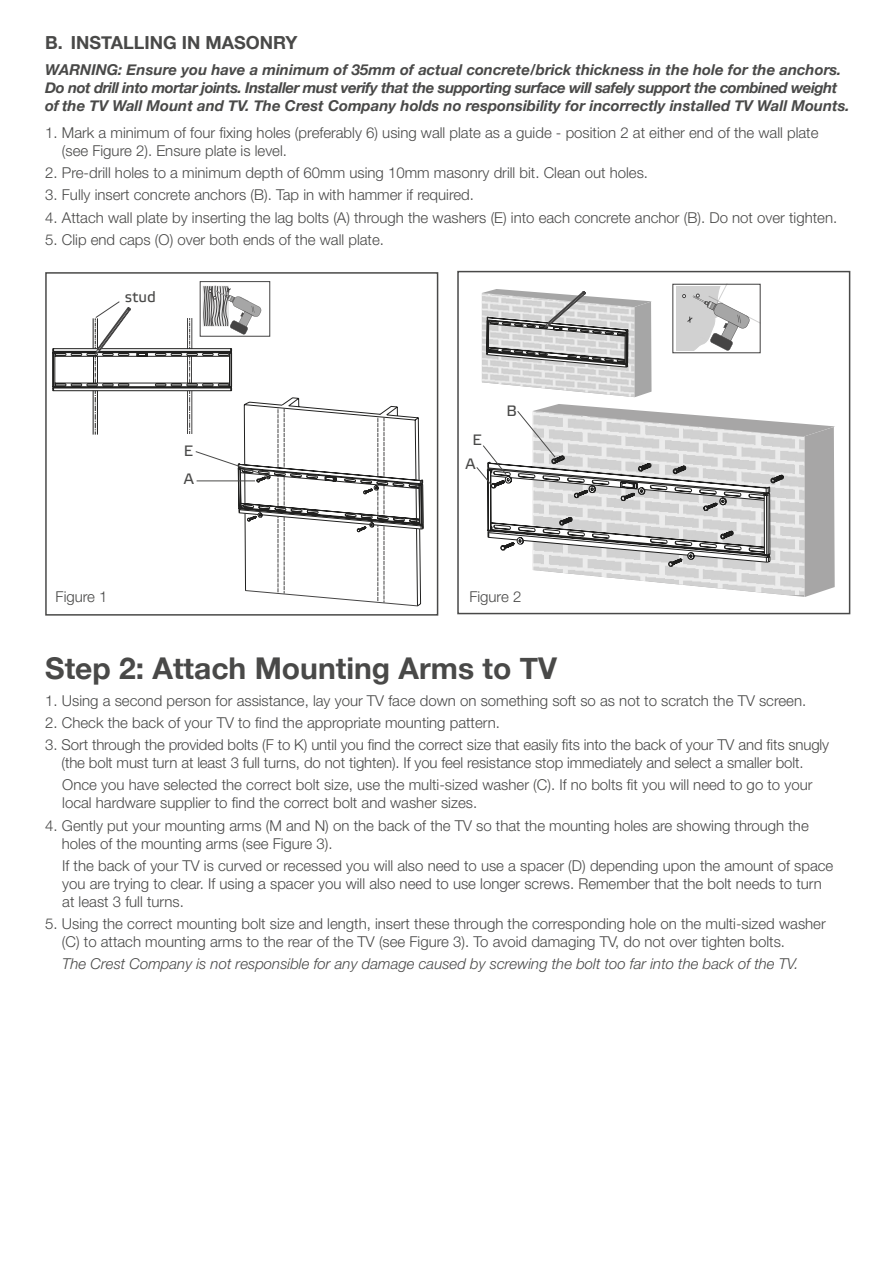
<style>
.page{position:relative;width:893px;height:1263px;background:#fff}
.page>*{position:absolute;margin:0;border:0;box-sizing:border-box;transform-origin:0 0}
.t1{font:700 30px "Helvetica Neue";color:#494948}
.t2{font:700 18px "Helvetica Neue";color:#494948}
.t3{font:300 15px/18px "Helvetica Neue";color:#494948}
.t4{font:italic 700 15px/18px "Helvetica Neue";color:#494948}
.t5{font:italic 300 15px "Helvetica Neue";color:#494948}
.t6{font:15px/28.5px "Elektra Text";color:#494948}
</style>
<div class="page">
<svg style="left:482px;top:289px;width:170px;height:108px;background:#c3c3c3"></svg>
<div style="left:45px;top:272px;width:393px;height:344px;border:2px solid #494948"></div>
<div style="left:457px;top:271px;width:393px;height:343px;border:2px solid #494948"></div>
<svg style="left:672px;top:283px;width:89px;height:71px"></svg>
<svg style="left:52px;top:281px;width:372px;height:325px"></svg>
<hr style="left:197px;top:480px;width:58px;height:1px;background:#494948">
<svg style="left:476px;top:404px;width:359px;height:193px"></svg>
<p class="t2" style="left:45px;top:28px;width:254px">B. INSTALLING IN MASONRY</p>
<p class="t4" style="left:45px;top:61px;width:806px">WARNING: Ensure you have a minimum of 35mm of actual concrete/brick thickness in the hole for the anchors.<br>Do not drill into mortar joints. Installer must verify that the supporting surface will safely support the combined weight of the TV Wall Mount and TV. The Crest Company holds no responsibility for incorrectly installed TV Wall Mounts.</p>
<p class="t3" style="left:62px;top:123px;width:758px;text-indent:-17px">1. Mark a minimum of four fixing holes (preferably 6) using wall plate as a guide - position 2 at either end of the wall plate (see Figure 2). Ensure plate is level.</p>
<p class="t3" style="left:45px;top:163px;width:604px">2. Pre-drill holes to a minimum depth of 60mm using 10mm masonry drill bit. Clean out holes.</p>
<p class="t3" style="left:45px;top:186px;width:430px">3. Fully insert concrete anchors (B). Tap in with hammer if required.</p>
<p class="t3" style="left:45px;top:208px;width:793px">4. Attach wall plate by inserting the lag bolts (A) through the washers (E) into each concrete anchor (B). Do not over tighten.</p>
<p class="t3" style="left:45px;top:230px;width:340px">5. Clip end caps (O) over both ends of the wall plate.</p>
<p class="t6" style="left:125px;top:284px;width:32px">stud</p>
<p class="t6" style="left:184px;top:437px;width:12px">E<br>A</p>
<p class="t6" style="left:465px;top:428px;width:18px;line-height:24.6px;text-align:center">E<br>A</p>
<p class="t6" style="left:507px;top:397px;width:12px">B</p>
<p class="t3" style="left:56px;top:587px;width:53px">Figure 1</p>
<p class="t3" style="left:469px;top:587px;width:53px">Figure 2</p>
<h1 class="t1" style="left:45px;top:645px;width:513px">Step 2: Attach Mounting Arms to TV</h1>
<p class="t3" style="left:45px;top:691px;width:763px">1. Using a second person for assistance, lay your TV face down on something soft so as not to scratch the TV screen.</p>
<p class="t3" style="left:45px;top:713px;width:456px">2. Check the back of your TV to find the appropriate mounting pattern.</p>
<p class="t3" style="left:62px;top:735px;width:769px;text-indent:-16px">3. Sort through the provided bolts (F to K) until you find the correct size that easily fits into the back of your TV and fits snugly (the bolt must turn at least 3 full turns, do not tighten). If you feel resistance stop immediately and select a smaller bolt.</p>
<p class="t3" style="left:62px;top:776px;width:752px">Once you have selected the correct bolt size, use the multi-sized washer (C). If no bolts fit you will need to go to your local hardware supplier to find the correct bolt and washer sizes.</p>
<p class="t3" style="left:62px;top:816px;width:748px;text-indent:-17px">4. Gently put your mounting arms (M and N) on the back of the TV so that the mounting holes are showing through the holes of the mounting arms (see Figure 3).</p>
<p class="t3" style="left:62px;top:856px;width:773px">If the back of your TV is curved or recessed you will also need to use a spacer (D) depending upon the amount of space you are trying to clear. If using a spacer you will also need to use longer screws. Remember that the bolt needs to turn at least 3 full turns.</p>
<p class="t3" style="left:62px;top:914px;width:765px;text-indent:-17px">5. Using the correct mounting bolt size and length, insert these through the corresponding hole on the multi-sized washer (C) to attach mounting arms to the rear of the TV (see Figure 3). To avoid damaging TV, do not over tighten bolts.</p>
<p class="t5" style="left:62px;top:955px;width:738px">The Crest Company is not responsible for any damage caused by screwing the bolt too far into the back of the TV.</p>
</div>
